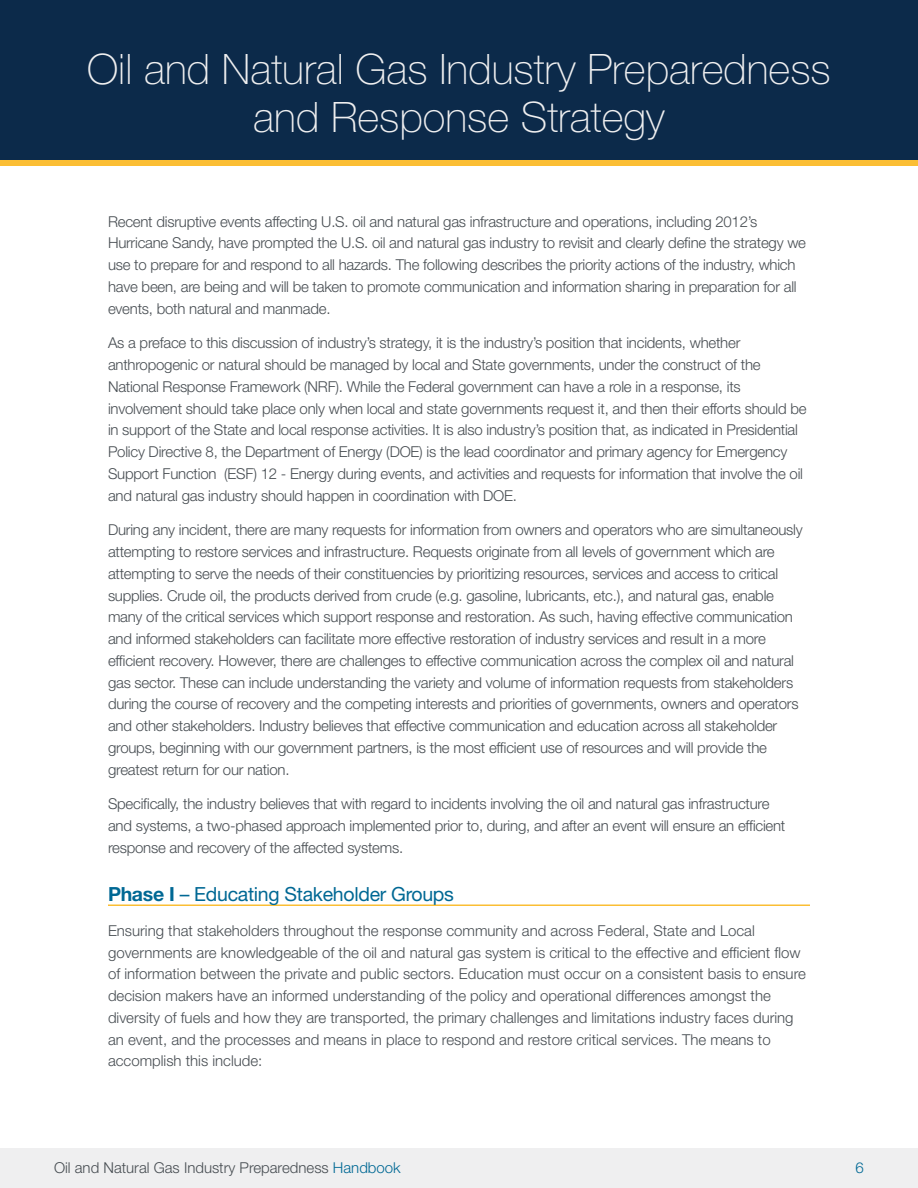
<style>
.page{position:relative;width:918px;height:1188px;background:#fff}
.page>*{position:absolute;margin:0;border:0;box-sizing:border-box;transform-origin:0 0}
.t1{font:100 42px/48px "Helvetica Neue LT Std";color:#efeff0;text-align:center}
.t2{font:19.5px "Helvetica Neue LT Std";letter-spacing:-.015em;color:#006894}
.t3{font:300 15px/21.8px "Helvetica Neue LT Std";letter-spacing:-.015em;color:#474d52}
.t4{font:300 15px "Helvetica Neue LT Std";color:#006894}
.s1{font-weight:700}
.s2{color:#006894}
</style>
<div class="page">
<div style="left:0;top:0;width:918px;height:164px;background:#0c2a4a"></div>
<div style="left:0;top:160px;width:918px;height:6px;background:#fbbe34"></div>
<div style="left:0;top:1148px;width:918px;height:40px;background:#efeff0"></div>
<hr style="left:108px;top:904px;width:702px;height:2px;background:#fbbe34">
<h1 class="t1" style="left:87px;top:45px;width:745px">Oil and Natural Gas Industry Preparedness and Response Strategy</h1>
<p class="t3" style="left:108px;top:210px;width:700px">Recent disruptive events affecting U.S. oil and natural gas infrastructure and operations, including 2012’s Hurricane Sandy, have prompted the U.S. oil and natural gas industry to revisit and clearly define the strategy we use to prepare for and respond to all hazards. The following describes the priority actions of the industry, which have been, are being and will be taken to promote communication and information sharing in preparation for all events, both natural and manmade.</p>
<p class="t3" style="left:108px;top:332px;width:700px">As a preface to this discussion of industry’s strategy, it is the industry’s position that incidents, whether anthropogenic or natural should be managed by local and State governments, under the construct of the National Response Framework (NRF). While the Federal government can have a role in a response, its involvement should take place only when local and state governments request it, and then their efforts should be in support of the State and local response activities. It is also industry’s position that, as indicated in Presidential Policy Directive 8, the Department of Energy (DOE) is the lead coordinator and primary agency for Emergency Support Function (ESF) 12 - Energy during events, and activities and requests for information that involve the oil and natural gas industry should happen in coordination with DOE.</p>
<p class="t3" style="left:108px;top:519px;width:696px">During any incident, there are many requests for information from owners and operators who are simultaneously attempting to restore services and infrastructure. Requests originate from all levels of government which are attempting to serve the needs of their constituencies by prioritizing resources, services and access to critical supplies. Crude oil, the products derived from crude (e.g. gasoline, lubricants, etc.), and natural gas, enable many of the critical services which support response and restoration. As such, having effective communication and informed stakeholders can facilitate more effective restoration of industry services and result in a more efficient recovery. However, there are challenges to effective communication across the complex oil and natural gas sector. These can include understanding the variety and volume of information requests from stakeholders during the course of recovery and the competing interests and priorities of governments, owners and operators and other stakeholders. Industry believes that effective communication and education across all stakeholder groups, beginning with our government partners, is the most efficient use of resources and will provide the greatest return for our nation.</p>
<p class="t3" style="left:108px;top:793px;width:679px">Specifically, the industry believes that with regard to incidents involving the oil and natural gas infrastructure and systems, a two-phased approach implemented prior to, during, and after an event will ensure an efficient response and recovery of the affected systems.</p>
<h2 class="t2" style="left:108px;top:883px;width:348px"><span class="s1">Phase I</span> – Educating Stakeholder Groups</h2>
<p class="t3" style="left:108px;top:919px;width:699px">Ensuring that stakeholders throughout the response community and across Federal, State and Local governments are knowledgeable of the oil and natural gas system is critical to the effective and efficient flow of information between the private and public sectors. Education must occur on a consistent basis to ensure decision makers have an informed understanding of the policy and operational differences amongst the diversity of fuels and how they are transported, the primary challenges and limitations industry faces during an event, and the processes and means in place to respond and restore critical services. The means to accomplish this include:</p>
<p class="t3" style="left:54px;top:1157px;width:348px">Oil and Natural Gas Industry Preparedness <span class="s2">Handbook</span></p>
<p class="t4" style="left:856px;top:1159px;width:10px">6</p>
</div>
